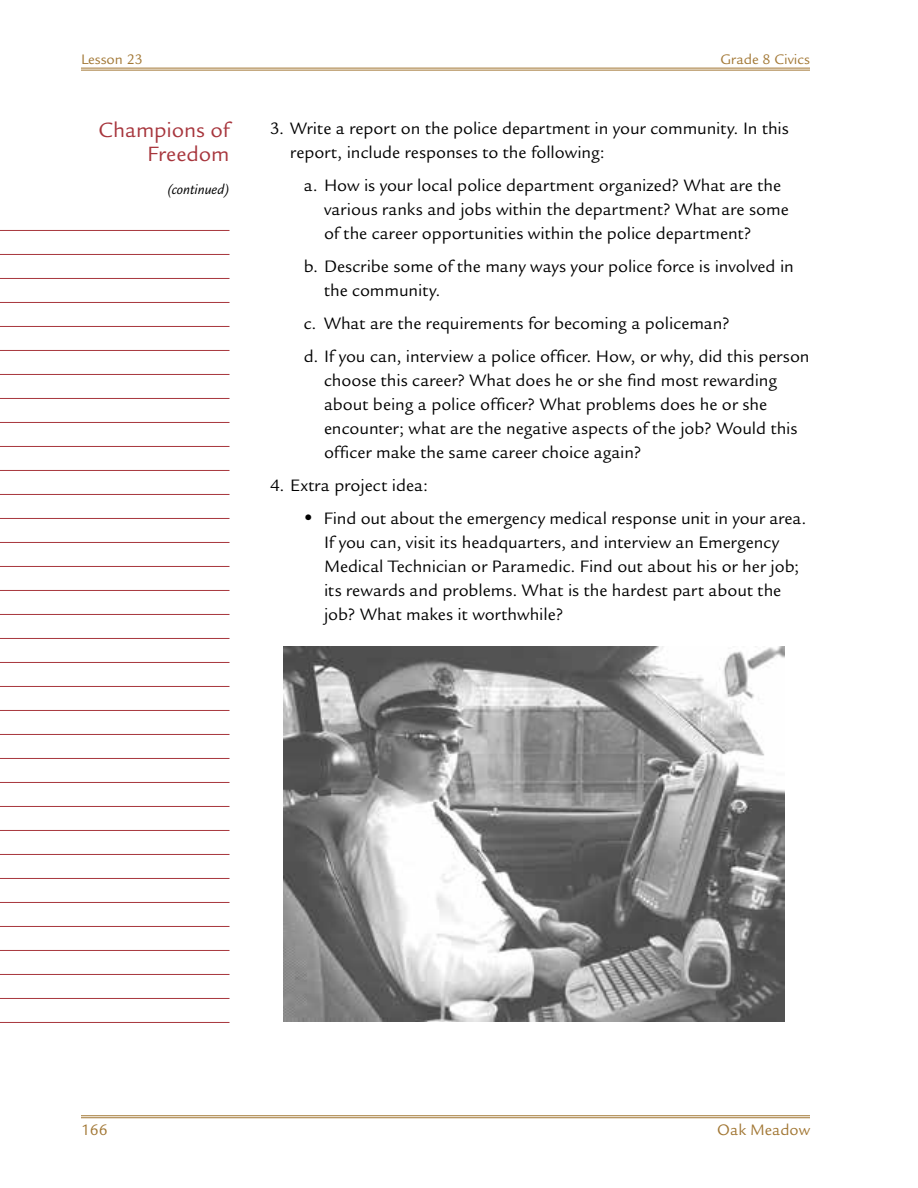
<style>
.page{position:relative;width:918px;height:1188px;background:#fff}
.page>*{position:absolute;margin:0;border:0;box-sizing:border-box;transform-origin:0 0}
.t1{font:22.5px/24px "Legacy Sans Std";letter-spacing:-.005em;color:#a7353c;text-align:right}
.t2{font:18px/24px "Legacy Sans Std";color:#000}
.t3{font:16.5px "Legacy Sans Std";color:#a27734}
.t4{font:15px "Legacy Sans Std";color:#a27734}
.t5{font:italic 15px "Legacy Sans Std";color:#000}
.s1{font-weight:700;font-size:33px}
</style>
<div class="page">
<hr style="left:81px;top:1115px;width:729px;height:1px;background:#a27734">
<hr style="left:81px;top:1117px;width:729px;height:1px;background:#a27734">
<hr style="left:0;top:230px;width:230px;height:1px;background:#a7353c">
<hr style="left:0;top:254px;width:230px;height:1px;background:#a7353c">
<hr style="left:0;top:278px;width:230px;height:1px;background:#a7353c">
<hr style="left:0;top:302px;width:230px;height:1px;background:#a7353c">
<hr style="left:0;top:326px;width:230px;height:1px;background:#a7353c">
<hr style="left:0;top:350px;width:230px;height:1px;background:#a7353c">
<hr style="left:0;top:374px;width:230px;height:1px;background:#a7353c">
<hr style="left:0;top:398px;width:230px;height:1px;background:#a7353c">
<hr style="left:0;top:422px;width:230px;height:1px;background:#a7353c">
<hr style="left:0;top:446px;width:230px;height:1px;background:#a7353c">
<hr style="left:0;top:470px;width:230px;height:1px;background:#a7353c">
<hr style="left:0;top:494px;width:230px;height:1px;background:#a7353c">
<hr style="left:0;top:518px;width:230px;height:1px;background:#a7353c">
<hr style="left:0;top:542px;width:230px;height:1px;background:#a7353c">
<hr style="left:0;top:566px;width:230px;height:1px;background:#a7353c">
<hr style="left:0;top:590px;width:230px;height:1px;background:#a7353c">
<hr style="left:0;top:614px;width:230px;height:1px;background:#a7353c">
<hr style="left:0;top:638px;width:230px;height:1px;background:#a7353c">
<hr style="left:0;top:662px;width:230px;height:1px;background:#a7353c">
<hr style="left:0;top:686px;width:230px;height:1px;background:#a7353c">
<hr style="left:0;top:710px;width:230px;height:1px;background:#a7353c">
<hr style="left:0;top:734px;width:230px;height:1px;background:#a7353c">
<hr style="left:0;top:758px;width:230px;height:1px;background:#a7353c">
<hr style="left:0;top:782px;width:230px;height:1px;background:#a7353c">
<hr style="left:0;top:806px;width:230px;height:1px;background:#a7353c">
<hr style="left:0;top:830px;width:230px;height:1px;background:#a7353c">
<hr style="left:0;top:854px;width:230px;height:1px;background:#a7353c">
<hr style="left:0;top:878px;width:230px;height:1px;background:#a7353c">
<hr style="left:0;top:902px;width:230px;height:1px;background:#a7353c">
<hr style="left:0;top:926px;width:230px;height:1px;background:#a7353c">
<hr style="left:0;top:950px;width:230px;height:1px;background:#a7353c">
<hr style="left:0;top:974px;width:230px;height:1px;background:#a7353c">
<hr style="left:0;top:998px;width:230px;height:1px;background:#a7353c">
<hr style="left:0;top:1022px;width:230px;height:1px;background:#a7353c">
<hr style="left:81px;top:68px;width:729px;height:1px;background:#a27734">
<hr style="left:81px;top:70px;width:729px;height:1px;background:#a27734">
<img style="left:284px;top:646px;width:500px;height:376px">
<p class="t4" style="left:81px;top:51px;width:63px">Lesson 23</p>
<p class="t4" style="left:721px;top:51px;width:91px">Grade 8 Civics</p>
<p class="t1" style="left:99px;top:118px;width:132px">Champions of<br>Freedom</p>
<p class="t5" style="left:167px;top:181px;width:64px">(continued)</p>
<p class="t2" style="left:290px;top:116px;width:500px;text-indent:-20px">3. Write a report on the police department in your community. In this report, include responses to the following:</p>
<p class="t2" style="left:324px;top:173px;width:466px;text-indent:-20px">a. How is your local police department organized? What are the various ranks and jobs within the department? What are some of the career opportunities within the police department?</p>
<p class="t2" style="left:324px;top:254px;width:471px;text-indent:-20px">b. Describe some of the many ways your police force is involved in the community.</p>
<p class="t2" style="left:304px;top:307px;width:507px;line-height:33px">c. What are the requirements for becoming a policeman?<br>d. If you can, interview a police officer. How, or why, did this person</p>
<p class="t2" style="left:324px;top:368px;width:475px">choose this career? What does he or she find most rewarding about being a police officer? What problems does he or she encounter; what are the negative aspects of the job? Would this officer make the same career choice again?</p>
<p class="t2" style="left:270px;top:473px;width:160px">4. Extra project idea:</p>
<p class="t2" style="left:324px;top:506px;width:484px;text-indent:-20px"><span class="s1">•</span> Find out about the emergency medical response unit in your area.<br>If you can, visit its headquarters, and interview an Emergency Medical Technician or Paramedic. Find out about his or her job; its rewards and problems. What is the hardest part about the job? What makes it worthwhile?</p>
<p class="t3" style="left:81px;top:1120px;width:28px">166</p>
<p class="t3" style="left:717px;top:1120px;width:94px">Oak Meadow</p>
</div>
